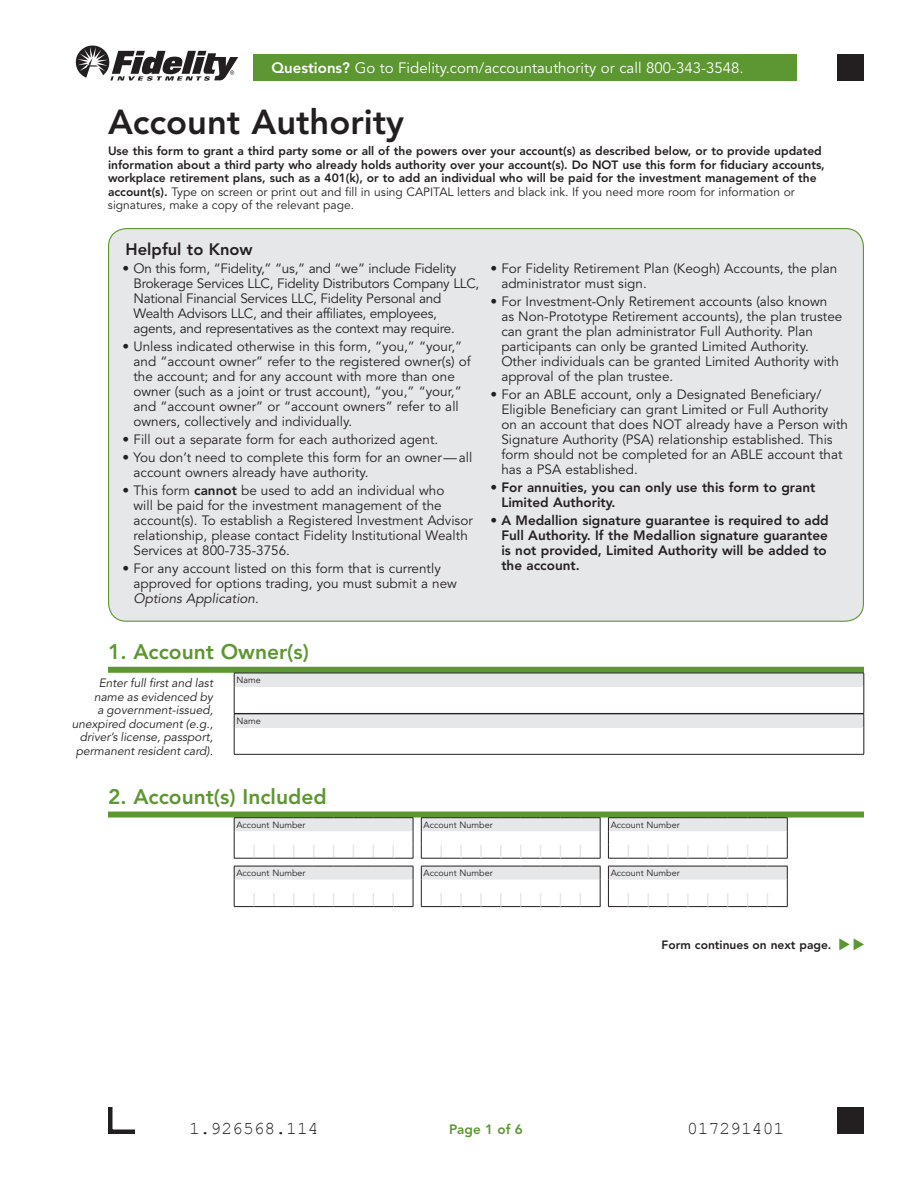
<style>
.page{position:relative;width:918px;height:1188px;background:#fff}
.page>*{position:absolute;margin:0;border:0;box-sizing:border-box;transform-origin:0 0}
.t1{font:800 34.5px "Avenir";color:#231f20}
.t2{font:800 21px "Avenir";color:#5c9731}
.t3{font:18px "Courier New";color:#231f20}
.t4{font:800 16.5px "Avenir";color:#231f20}
.t5{font:15px "Avenir";color:#fff}
.t6{font:13.5px/15px "Avenir";color:#231f20}
.t7{font:13.5px/15px "Avenir";letter-spacing:-.02em;color:#231f20}
.t8{font:800 13.5px/15px "Avenir";color:#231f20}
.t9{font:800 13.5px "Avenir";color:#5c9731}
.t10{font:800 12px/13.5px "Avenir";color:#231f20}
.t11{font:italic 12px/13.5px "Avenir";color:#231f20;text-align:right}
.t12{font:9px "Avenir";color:#231f20}
.s1{font-weight:800}
.s2{font-weight:400}
.s3{font-style:italic}
</style>
<div class="page">
<svg style="left:76px;top:45px;width:162px;height:36px"></svg>
<div style="left:254px;top:54px;width:543px;height:27px;background:#5c9731"></div>
<div style="left:108px;top:667px;width:756px;height:6px;background:#5c9731"></div>
<div style="left:108px;top:812px;width:756px;height:6px;background:#5c9731"></div>
<div style="left:109px;top:229px;width:754px;height:392px;background:#e6e7e9;border-radius:18px"></div>
<div style="left:234px;top:673px;width:630px;height:13px;background:#e6e7e9"></div>
<hr style="left:234px;top:673px;width:630px;height:1px;background:#231f20">
<hr style="left:234px;top:713px;width:630px;height:1px;background:#231f20">
<div style="left:234px;top:714px;width:630px;height:13px;background:#e6e7e9"></div>
<hr style="left:234px;top:714px;width:630px;height:1px;background:#231f20">
<svg style="left:234px;top:673px;width:1px;height:81px"></svg>
<svg style="left:864px;top:673px;width:1px;height:81px"></svg>
<hr style="left:234px;top:754px;width:630px;height:1px;background:#231f20">
<svg style="left:234px;top:817px;width:554px;height:42px"></svg>
<svg style="left:234px;top:866px;width:554px;height:41px"></svg>
<svg style="left:839px;top:938px;width:25px;height:12px"></svg>
<div style="left:837px;top:1107px;width:27px;height:27px;background:#231f20"></div>
<svg style="left:108px;top:1107px;width:27px;height:27px"></svg>
<div style="left:837px;top:54px;width:27px;height:27px;background:#231f20"></div>
<p class="t5" style="left:272px;top:62px;width:474px"><span class="s1">Questions?</span> Go to Fidelity.com/accountauthority or call 800-343-3548.</p>
<h1 class="t1" style="left:108px;top:108px;width:298px">Account Authority</h1>
<p class="t10" style="left:108px;top:145px;width:718px">Use this form to grant a third party some or all of the powers over your account(s) as described below, or to provide updated information about a third party who already holds authority over your account(s). Do NOT use this form for fiduciary accounts, workplace retirement plans, such as a 401(k), or to add an individual who will be paid for the investment management of the account(s). <span class="s2">Type on screen or print out and fill in using CAPITAL letters and black ink. If you need more room for information or signatures, make a copy of the relevant page.</span></p>
<p class="t4" style="left:126px;top:243px;width:129px">Helpful to Know</p>
<p class="t7" style="left:134px;top:262px;width:347px;text-indent:-11px">• On this form, “Fidelity,” “us,” and “we” include Fidelity Brokerage Services LLC, Fidelity Distributors Company LLC, National Financial Services LLC, Fidelity Personal and Wealth Advisors LLC, and their affiliates, employees, agents, and representatives as the context may require.</p>
<p class="t6" style="left:134px;top:340px;width:339px;text-indent:-11px">• Unless indicated otherwise in this form, “you,” “your,” and “account owner” refer to the registered owner(s) of the account; and for any account with more than one owner (such as a joint or trust account), “you,” “your,” and “account owner” or “account owners” refer to all owners, collectively and individually.</p>
<p class="t6" style="left:123px;top:433px;width:317px">• Fill out a separate form for each authorized agent.</p>
<p class="t6" style="left:134px;top:451px;width:340px;text-indent:-11px">• You don’t need to complete this form for an owner — all account owners already have authority.</p>
<p class="t6" style="left:134px;top:484px;width:341px;text-indent:-11px">• This form <span class="s1">cannot</span> be used to add an individual who<br>will be paid for the investment management of the account(s). To establish a Registered Investment Advisor relationship, please contact Fidelity Institutional Wealth Services at 800-735-3756.</p>
<p class="t6" style="left:134px;top:562px;width:325px;text-indent:-11px">• For any account listed on this form that is currently approved for options trading, you must submit a new<br><span class="s3">Options Application</span>.</p>
<p class="t6" style="left:501px;top:262px;width:337px;text-indent:-11px">• For Fidelity Retirement Plan (Keogh) Accounts, the plan administrator must sign.</p>
<p class="t6" style="left:501px;top:295px;width:342px;text-indent:-11px">• For Investment-Only Retirement accounts (also known as Non-Prototype Retirement accounts), the plan trustee can grant the plan administrator Full Authority. Plan participants can only be granted Limited Authority.<br>Other individuals can be granted Limited Authority with approval of the plan trustee.</p>
<p class="t6" style="left:501px;top:388px;width:348px;text-indent:-11px">• For an ABLE account, only a Designated Beneficiary/ Eligible Beneficiary can grant Limited or Full Authority<br>on an account that does NOT already have a Person with Signature Authority (PSA) relationship established. This form should not be completed for an ABLE account that has a PSA established.</p>
<p class="t8" style="left:501px;top:481px;width:316px;text-indent:-11px"><span class="s2">•</span> For annuities, you can only use this form to grant<br>Limited Authority.</p>
<p class="t8" style="left:501px;top:514px;width:329px;text-indent:-11px"><span class="s2">•</span> A Medallion signature guarantee is required to add Full Authority. If the Medallion signature guarantee is not provided, Limited Authority will be added to the account.</p>
<h2 class="t2" style="left:108px;top:643px;width:203px">1. Account Owner(s)</h2>
<p class="t12" style="left:236px;top:676px;width:26px">Name</p>
<p class="t12" style="left:236px;top:717px;width:26px">Name</p>
<p class="t11" style="left:72px;top:678px;width:143px">Enter full first and last name as evidenced by<br>a government-issued, unexpired document (e.g., driver’s license, passport, permanent resident card).</p>
<h2 class="t2" style="left:108px;top:788px;width:220px">2. Account(s) Included</h2>
<p class="t12" style="left:236px;top:821px;width:71px">Account Number</p>
<p class="t12" style="left:424px;top:821px;width:71px">Account Number</p>
<p class="t12" style="left:611px;top:821px;width:71px">Account Number</p>
<p class="t12" style="left:236px;top:869px;width:71px">Account Number</p>
<p class="t12" style="left:424px;top:869px;width:71px">Account Number</p>
<p class="t12" style="left:611px;top:869px;width:71px">Account Number</p>
<p class="t10" style="left:661px;top:939px;width:172px">Form continues on next page.</p>
<h3 class="t3" style="left:189px;top:1117px;width:131px">1.926568.114</h3>
<h3 class="t3" style="left:687px;top:1117px;width:99px">017291401</h3>
<p class="t9" style="left:449px;top:1124px;width:75px">Page 1 of 6</p>
</div>
